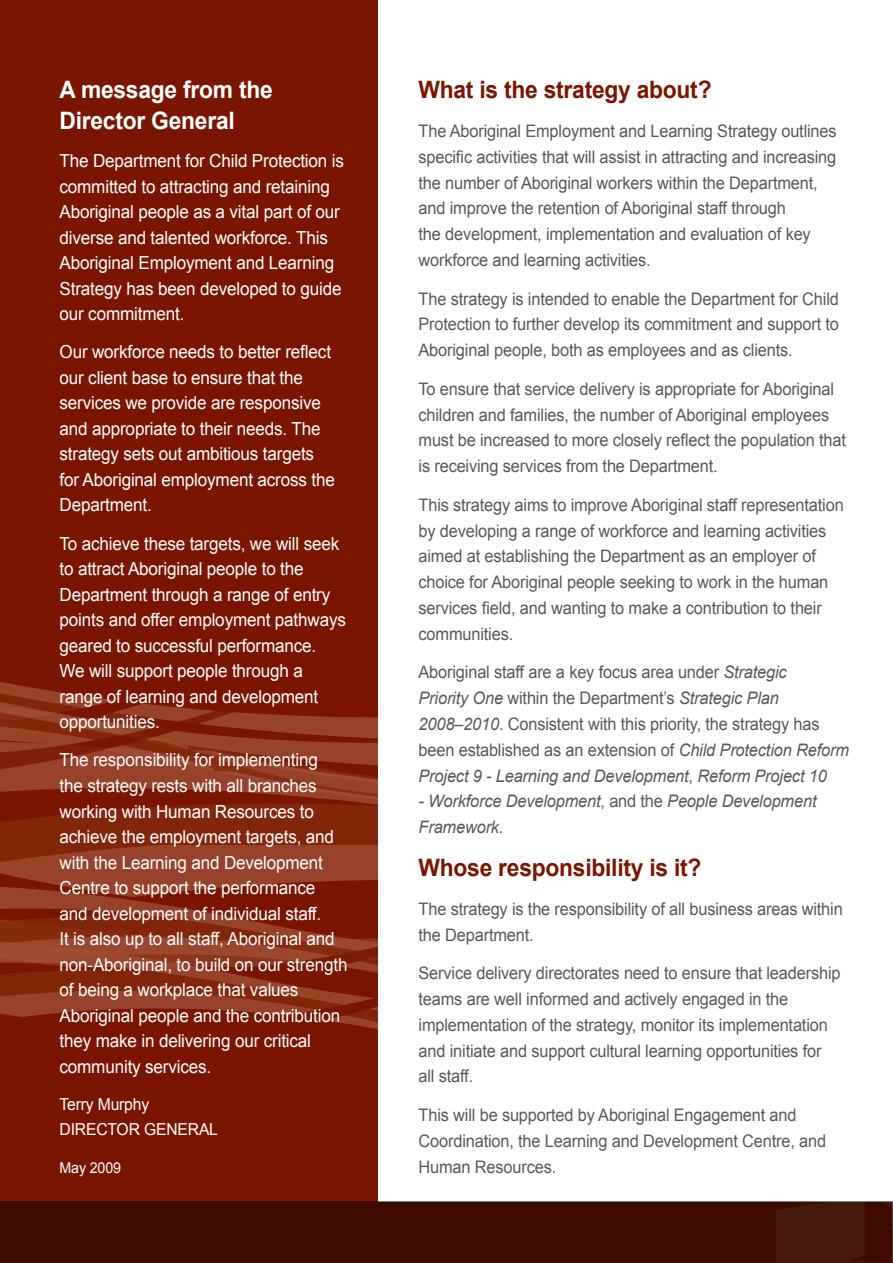
<style>
.page{position:relative;width:893px;height:1263px;background:#fff}
.page>*{position:absolute;margin:0;border:0;box-sizing:border-box;transform-origin:0 0}
.t1{font:700 24px "Arial";letter-spacing:-.01em;color:#7a1600;scale:.95 1}
.t2{font:700 24px/30.3px "Arial";letter-spacing:-.01em;color:#fff;scale:.95 1}
.t3{font:18px/25.5px "Arial";letter-spacing:-.01em;color:#fff;scale:.95 1}
.t4{font:17.25px/25.8px "Arial";letter-spacing:-.01em;color:#58595b;scale:.95 1}
.t5{font:italic 17.25px/25.8px "Arial";letter-spacing:-.01em;color:#58595b;scale:.95 1}
.t6{font:16.5px/25px "Arial";letter-spacing:-.01em;color:#fff;scale:.95 1}
.t7{font:15px "Arial";letter-spacing:-.01em;color:#fff;scale:.95 1}
.s1{font-style:italic}
.s2{font-style:normal}
</style>
<div class="page">
<div style="left:0;top:0;width:776px;height:1263px;background:#7a1600"></div>
<svg style="left:0;top:849px;width:378px;height:35px;background:#933f25"></svg>
<svg style="left:0;top:884px;width:378px;height:145px"></svg>
<div style="left:0;top:819px;width:378px;height:28px;background:#822609"></div>
<svg style="left:0;top:682px;width:378px;height:137px"></svg>
<div style="left:378px;top:0;width:515px;height:1202px;background:#fff"></div>
<div style="left:0;top:1202px;width:893px;height:61px;background:linear-gradient(to right,#3c0900,#401004)"></div>
<h1 class="t2" style="left:60px;top:76px;width:226px">A message from the<br>Director General</h1>
<p class="t3" style="left:60px;top:148px;width:301px">The Department for Child Protection is committed to attracting and retaining Aboriginal people as a vital part of our diverse and talented workforce. This Aboriginal Employment and Learning Strategy has been developed to guide our commitment.</p>
<p class="t3" style="left:60px;top:339px;width:291px">Our workforce needs to better reflect our client base to ensure that the services we provide are responsive and appropriate to their needs. The strategy sets out ambitious targets for Aboriginal employment across the<br>Department.</p>
<p class="t3" style="left:60px;top:531px;width:303px">To achieve these targets, we will seek to attract Aboriginal people to the Department through a range of entry points and offer employment pathways geared to successful performance.<br>We will support people through a range of learning and development opportunities.</p>
<p class="t3" style="left:60px;top:748px;width:305px">The responsibility for implementing<br>the strategy rests with all branches working with Human Resources to achieve the employment targets, and with the Learning and Development Centre to support the performance and development of individual staff.<br>It is also up to all staff, Aboriginal and non-Aboriginal, to build on our strength of being a workplace that values Aboriginal people and the contribution they make in delivering our critical community services.</p>
<p class="t6" style="left:60px;top:1092px;width:168px">Terry Murphy<br>DIRECTOR GENERAL</p>
<p class="t7" style="left:60px;top:1158px;width:66px">May 2009</p>
<h1 class="t1" style="left:418px;top:74px;width:310px">What is the strategy about?</h1>
<p class="t4" style="left:418px;top:118px;width:442px">The Aboriginal Employment and Learning Strategy outlines specific activities that will assist in attracting and increasing the number of Aboriginal workers within the Department, and improve the retention of Aboriginal staff through<br>the development, implementation and evaluation of key workforce and learning activities.</p>
<p class="t4" style="left:418px;top:286px;width:444px;text-align:justify">The strategy is intended to enable the Department for Child Protection to further develop its commitment and support to Aboriginal people, both as employees and as clients.</p>
<p class="t4" style="left:418px;top:376px;width:452px">To ensure that service delivery is appropriate for Aboriginal children and families, the number of Aboriginal employees must be increased to more closely reflect the population that is receiving services from the Department.</p>
<p class="t4" style="left:418px;top:492px;width:449px">This strategy aims to improve Aboriginal staff representation by developing a range of workforce and learning activities aimed at establishing the Department as an employer of choice for Aboriginal people seeking to work in the human services field, and wanting to make a contribution to their communities.</p>
<p class="t4" style="left:418px;top:660px;width:455px">Aboriginal staff are a key focus area under <span class="s1">Strategic<br>Priority One</span> within the Department’s <span class="s1">Strategic Plan 2008–2010</span>. Consistent with this priority, the strategy has been established as an extension of <span class="s1">Child Protection Reform Project 9 - Learning and Development</span>, <span class="s1">Reform Project 10</span></p>
<p class="t5" style="left:418px;top:789px;width:420px">- Workforce Development<span class="s2">, and the</span> People Development<br>Framework.</p>
<h1 class="t1" style="left:418px;top:852px;width:299px">Whose responsibility is it?</h1>
<p class="t4" style="left:418px;top:896px;width:448px">The strategy is the responsibility of all business areas within the Department.</p>
<p class="t4" style="left:418px;top:960px;width:446px">Service delivery directorates need to ensure that leadership teams are well informed and actively engaged in the implementation of the strategy, monitor its implementation and initiate and support cultural learning opportunities for all staff.</p>
<p class="t4" style="left:418px;top:1102px;width:431px">This will be supported by Aboriginal Engagement and<br>Coordination, the Learning and Development Centre, and<br>Human Resources.</p>
</div>
